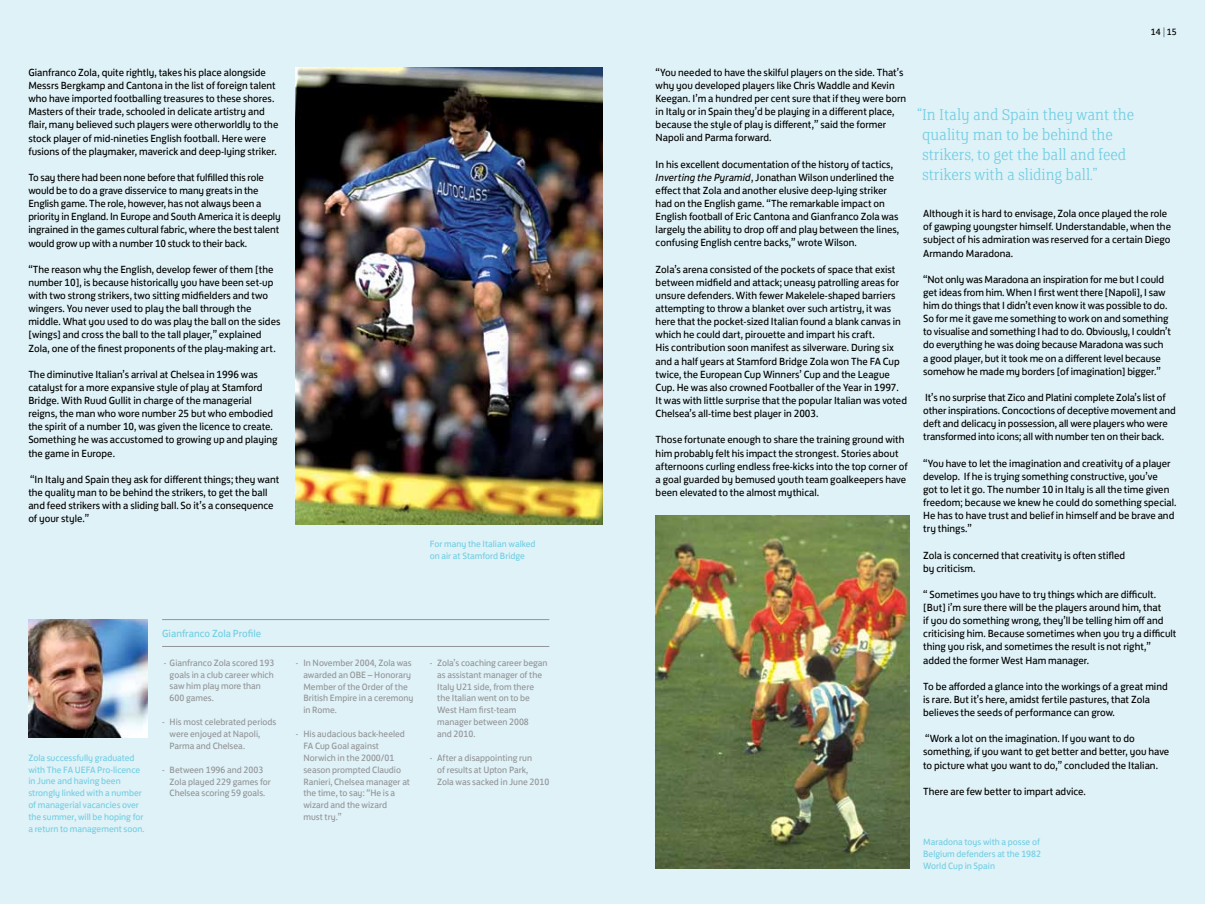
<style>
.page{position:relative;width:1205px;height:904px;background:#dff2f7}
.page>*{position:absolute;margin:0;border:0;box-sizing:border-box;transform-origin:0 0}
.t1{font:300 17.5px/20px "FS Clerkenwell";color:#73cee3}
.t2{font:10.62px/13.1px "FS Jack";color:#000}
.t3{font:10.62px "FS Jack";color:#73cee3}
.t4{font:9.38px/11.9px "FS Jack";color:#939598}
.t5{font:9.38px/11.9px "FS Jack";color:#73cee3}
.t6{font:9.38px "FS Jack";color:#000}
.s1{font-weight:300;font-size:13.75px}
.s2{font-style:italic}
</style>
<div class="page">
<img style="left:296px;top:68px;width:306px;height:456px">
<img style="left:656px;top:515px;width:253px;height:353px">
<img style="left:28px;top:619px;width:120px;height:118px">
<hr style="left:162px;top:619px;width:387px;height:1px;background:#939598">
<hr style="left:162px;top:646px;width:387px;height:1px;background:#939598">
<p class="t2" style="left:28px;top:65px;width:251px">Gianfranco Zola, quite rightly, takes his place alongside Messrs Bergkamp and Cantona in the list of foreign talent who have imported footballing treasures to these shores.<br>Masters of their trade, schooled in delicate artistry and flair, many believed such players were otherworldly to the stock player of mid-nineties English football. Here were fusions of the playmaker, maverick and deep-lying striker.</p>
<p class="t2" style="left:28px;top:170px;width:254px">To say there had been none before that fulfilled this role would be to do a grave disservice to many greats in the English game. The role, however, has not always been a priority in England. In Europe and South America it is deeply ingrained in the games cultural fabric, where the best talent would grow up with a number 10 stuck to their back.</p>
<p class="t2" style="left:28px;top:262px;width:254px">“The reason why the English, develop fewer of them [the number 10], is because historically you have been set-up with two strong strikers, two sitting midfielders and two wingers. You never used to play the ball through the middle. What you used to do was play the ball on the sides [wings] and cross the ball to the tall player,” explained Zola, one of the finest proponents of the play-making art.</p>
<p class="t2" style="left:28px;top:367px;width:251px">The diminutive Italian’s arrival at Chelsea in 1996 was catalyst for a more expansive style of play at Stamford Bridge. With Ruud Gullit in charge of the managerial reigns, the man who wore number 25 but who embodied the spirit of a number 10, was given the licence to create.<br>Something he was accustomed to growing up and playing the game in Europe.</p>
<p class="t2" style="left:28px;top:472px;width:252px">“In Italy and Spain they ask for different things; they want the quality man to be behind the strikers, to get the ball and feed strikers with a sliding ball. So it’s a consequence of your style.”</p>
<p class="t5" style="left:430px;top:537px;width:107px">For many the Italian walked on air at Stamford Bridge</p>
<p class="t5" style="left:28px;top:750px;width:118px">Zola successfully graduated with The FA UEFA Pro-licence in June and having been strongly linked with a number of managerial vacancies over the summer, will be hoping for a return to management soon.</p>
<p class="t3" style="left:162px;top:625px;width:100px">Gianfranco Zola Profile</p>
<p class="t4" style="left:170px;top:655px;width:106px;text-indent:-6px">- Gianfranco Zola scored 193 goals in a club career which saw him play more than<br>600 games.</p>
<p class="t4" style="left:170px;top:715px;width:108px;text-indent:-8px">- His most celebrated periods were enjoyed at Napoli,<br>Parma and Chelsea.</p>
<p class="t4" style="left:170px;top:762px;width:103px;text-indent:-8px">- Between 1996 and 2003<br>Zola played 229 games for<br>Chelsea scoring 59 goals.</p>
<p class="t4" style="left:303px;top:655px;width:111px;text-indent:-8px">- In November 2004, Zola was awarded an OBE – Honorary<br>Member of the Order of the<br>British Empire in a ceremony in Rome.</p>
<p class="t4" style="left:303px;top:727px;width:108px;text-indent:-8px">- His audacious back-heeled<br>FA Cup Goal against<br>Norwich in the 2000/01 season prompted Claudio<br>Ranieri, Chelsea manager at the time, to say: “He is a wizard and the wizard<br>must try.”</p>
<p class="t4" style="left:437px;top:656px;width:112px;text-indent:-8px">- Zola’s coaching career began as assistant manager of the<br>Italy U21 side, from there the Italian went on to be<br>West Ham first-team manager between 2008<br>and 2010.</p>
<p class="t4" style="left:437px;top:751px;width:114px;text-indent:-8px">- After a disappointing run<br>of results at Upton Park,<br>Zola was sacked in June 2010</p>
<p class="t6" style="left:1151px;top:25px;width:27px">14 <span class="s1">|</span> 15</p>
<p class="t2" style="left:656px;top:65px;width:252px">“You needed to have the skilful players on the side. That’s why you developed players like Chris Waddle and Kevin Keegan. I’m a hundred per cent sure that if they were born in Italy or in Spain they’d be playing in a different place, because the style of play is different,” said the former Napoli and Parma forward.</p>
<p class="t2" style="left:656px;top:157px;width:245px">In his excellent documentation of the history of tactics, <span class="s2">Inverting the Pyramid</span>, Jonathan Wilson underlined the effect that Zola and another elusive deep-lying striker had on the English game. “The remarkable impact on English football of Eric Cantona and Gianfranco Zola was largely the ability to drop off and play between the lines, confusing English centre backs,” wrote Wilson.</p>
<p class="t2" style="left:656px;top:262px;width:253px">Zola’s arena consisted of the pockets of space that exist between midfield and attack; uneasy patrolling areas for unsure defenders. With fewer Makelele-shaped barriers attempting to throw a blanket over such artistry, it was here that the pocket-sized Italian found a blank canvas in which he could dart, pirouette and impart his craft.<br>His contribution soon manifest as silverware. During six and a half years at Stamford Bridge Zola won The FA Cup twice, the European Cup Winners’ Cup and the League Cup. He was also crowned Footballer of the Year in 1997.<br>It was with little surprise that the popular Italian was voted Chelsea’s all-time best player in 2003.</p>
<p class="t2" style="left:656px;top:432px;width:253px">Those fortunate enough to share the training ground with him probably felt his impact the strongest. Stories about afternoons curling endless free-kicks into the top corner of a goal guarded by bemused youth team goalkeepers have been elevated to the almost mythical.</p>
<h1 class="t1" style="left:917px;top:106px;width:218px">“In Italy and Spain they want the quality man to be behind the strikers, to get the ball and feed strikers with a sliding ball.”</h1>
<p class="t2" style="left:923px;top:206px;width:249px">Although it is hard to envisage, Zola once played the role of gawping youngster himself. Understandable, when the subject of his admiration was reserved for a certain Diego Armando Maradona.</p>
<p class="t2" style="left:923px;top:272px;width:249px">“Not only was Maradona an inspiration for me but I could get ideas from him. When I first went there [Napoli], I saw him do things that I didn’t even know it was possible to do.<br>So for me it gave me something to work on and something to visualise and something I had to do. Obviously, I couldn’t do everything he was doing because Maradona was such a good player, but it took me on a different level because somehow he made my borders [of imagination] bigger.”</p>
<p class="t2" style="left:923px;top:390px;width:254px">It’s no surprise that Zico and Platini complete Zola’s list of other inspirations. Concoctions of deceptive movement and deft and delicacy in possession, all were players who were transformed into icons; all with number ten on their back.</p>
<p class="t2" style="left:923px;top:455px;width:255px">“You have to let the imagination and creativity of a player develop. If he is trying something constructive, you’ve<br>got to let it go. The number 10 in Italy is all the time given freedom; because we knew he could do something special.<br>He has to have trust and belief in himself and be brave and try things.”</p>
<p class="t2" style="left:923px;top:547px;width:204px">Zola is concerned that creativity is often stifled by criticism.</p>
<p class="t2" style="left:923px;top:587px;width:255px">“ Sometimes you have to try things which are difficult. [But] i’m sure there will be the players around him, that<br>if you do something wrong, they’ll be telling him off and criticising him. Because sometimes when you try a difficult thing you risk, and sometimes the result is not right,” added the former West Ham manager.</p>
<p class="t2" style="left:923px;top:678px;width:246px">To be afforded a glance into the workings of a great mind is rare. But it’s here, amidst fertile pastures, that Zola believes the seeds of performance can grow.</p>
<p class="t2" style="left:923px;top:731px;width:248px">“Work a lot on the imagination. If you want to do something, if you want to get better and better, you have to picture what you want to do,” concluded the Italian.</p>
<p class="t2" style="left:923px;top:783px;width:164px">There are few better to impart advice.</p>
<p class="t5" style="left:923px;top:835px;width:119px">Maradona toys with a posse of<br>Belgium defenders at the 1982<br>World Cup in Spain</p>
</div>
